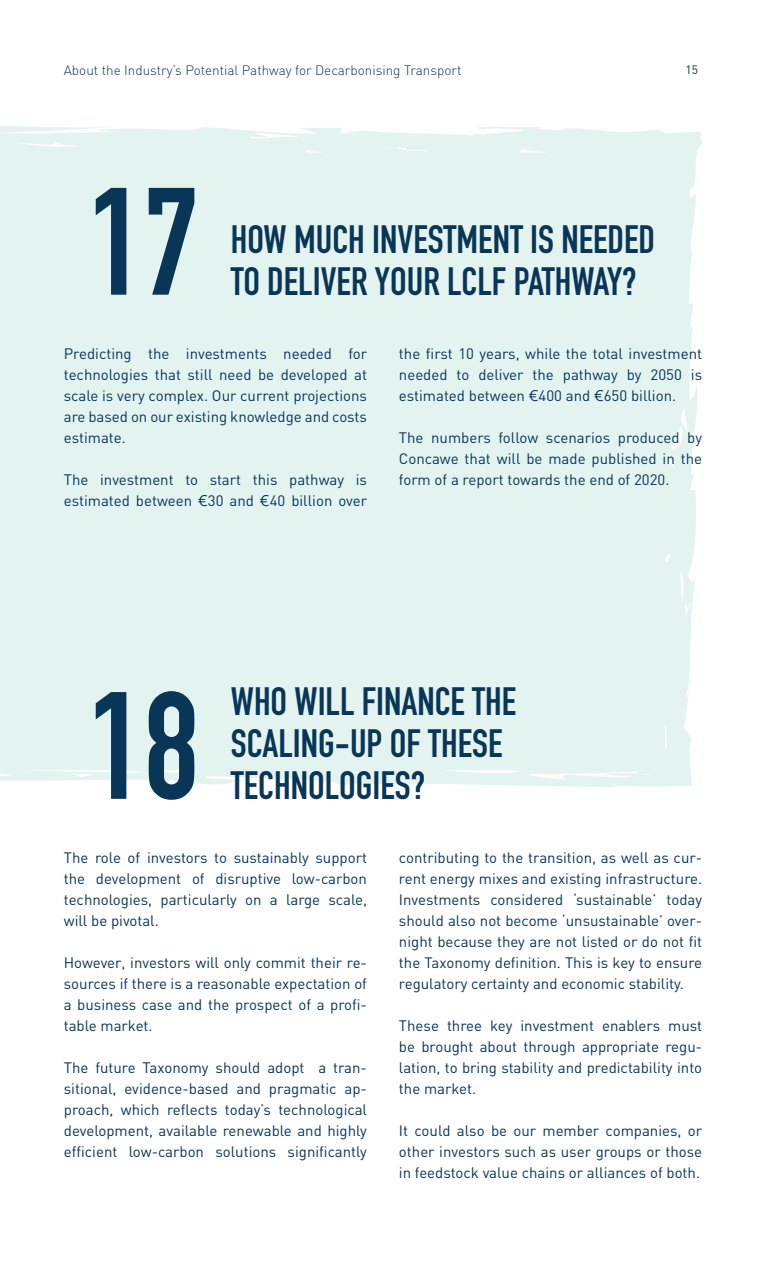
<style>
.page{position:relative;width:766px;height:1263px;background:#fff}
.page>*{position:absolute;margin:0;border:0;box-sizing:border-box;transform-origin:0 0}
.t1{font:700 150px "DIN Condensed";color:#093557}
.t2{font:700 39px "DIN Condensed";color:#093557}
.t3{font:15px/21px "DIN";color:#093557;text-align:justify}
.t4{font:300 13.5px "DIN";color:#093557}
.t5{font:12px "DIN";color:#093557}
.s1{font-family:"Manrope"}
</style>
<div class="page">
<div style="left:0;top:126px;width:702px;height:661px;background:#e3f3f0"></div>
<p class="t4" style="left:64px;top:61px;width:399px">About the Industry’s Potential Pathway for Decarbonising Transport</p>
<p class="t5" style="left:685px;top:62px;width:14px">15</p>
<p class="t1" style="left:88px;top:141px;width:113px">17</p>
<p class="t2" style="left:231px;top:213px;width:426px">HOW MUCH INVESTMENT IS NEEDED</p>
<p class="t2" style="left:231px;top:255px;width:407px">TO DELIVER YOUR LCLF PATHWAY?</p>
<p class="t3" style="left:64px;top:342px;width:304px">Predicting the investments needed for technologies that still need be developed at scale is very complex. Our current projections are based on our existing knowledge and costs estimate.</p>
<p class="t3" style="left:64px;top:468px;width:304px">The investment to start this pathway is estimated between <span class="s1">€</span>30 and <span class="s1">€</span>40 billion over</p>
<p class="t3" style="left:399px;top:342px;width:304px">the first 10 years, while the total investment needed to deliver the pathway by 2050 is estimated between <span class="s1">€</span>400 and <span class="s1">€</span>650 billion.</p>
<p class="t3" style="left:399px;top:426px;width:304px">The numbers follow scenarios produced by Concawe that will be made published in the form of a report towards the end of 2020.</p>
<p class="t1" style="left:88px;top:645px;width:113px">18</p>
<p class="t2" style="left:231px;top:675px;width:287px">WHO WILL FINANCE THE</p>
<p class="t2" style="left:231px;top:717px;width:273px">SCALING-UP OF THESE</p>
<p class="t2" style="left:231px;top:759px;width:196px">TECHNOLOGIES?</p>
<p class="t3" style="left:64px;top:846px;width:304px">The role of investors to sustainably support the development of disruptive low-carbon technologies, particularly on a large scale, will be pivotal.</p>
<p class="t3" style="left:64px;top:951px;width:304px">However, investors will only commit their re&shy;sources if there is a reasonable expectation of a business case and the prospect of a profi&shy;table market.</p>
<p class="t3" style="left:64px;top:1056px;width:304px">The future Taxonomy should adopt a tran&shy;sitional, evidence-based and pragmatic ap&shy;proach, which reflects today’s technological development, available renewable and highly efficient low-carbon solutions significantly</p>
<p class="t3" style="left:399px;top:846px;width:304px">contributing to the transition, as well as cur&shy;rent energy mixes and existing infrastructure.<br>Investments considered ‘sustainable’ today should also not become ‘unsustainable’ over&shy;night because they are not listed or do not fit the Taxonomy definition. This is key to ensure regulatory certainty and economic stability.</p>
<p class="t3" style="left:399px;top:1014px;width:304px">These three key investment enablers must be brought about through appropriate regu&shy;lation, to bring stability and predictability into the market.</p>
<p class="t3" style="left:399px;top:1119px;width:304px">It could also be our member companies, or other investors such as user groups or those in feedstock value chains or alliances of both.</p>
</div>
